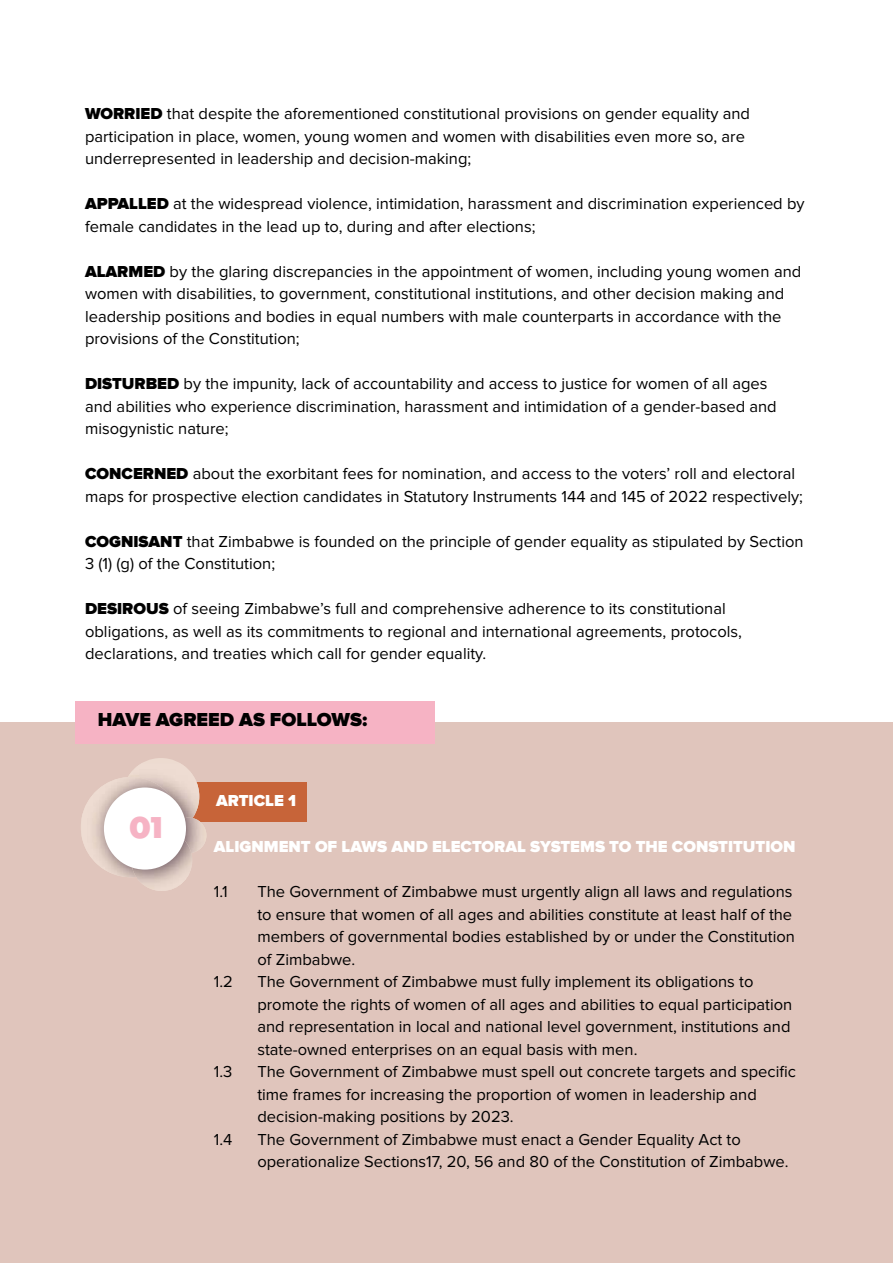
<style>
.page{position:relative;width:893px;height:1263px;background:#fff}
.page>*{position:absolute;margin:0;border:0;box-sizing:border-box;transform-origin:0 0}
.t1{font:900 31.5px "Mont";color:#f6b3c4}
.t2{font:900 19.5px "Proxima Nova";color:#000}
.t3{font:16.5px/22.5px "Proxima Nova";color:#000}
.t4{font:900 16.5px "Proxima Nova";color:#fff}
.s1{font-weight:900}
</style>
<div class="page">
<div style="left:0;top:723px;width:893px;height:540px;background:#e0c5bc"></div>
<div style="left:76px;top:702px;width:359px;height:42px;background:#f6b3c4"></div>
<div style="left:176px;top:782px;width:131px;height:39px;background:#c76439"></div>
<div style="left:123px;top:758px;width:76px;height:77px;background:#eddbd0;border-radius:50%"></div>
<img style="left:128px;top:764px;width:71px;height:54px">
<img style="left:82px;top:777px;width:99px;height:100px">
<img style="left:185px;top:818px;width:21px;height:33px">
<img style="left:131px;top:830px;width:61px;height:61px">
<div style="left:104px;top:787px;width:82px;height:82px;background:#fff;border-radius:50%"></div>
<hr style="left:892px;top:439px;width:1px;height:824px;background:#ccd3d5">
<p class="t3" style="left:85px;top:104px;width:666px"><span class="s1">WORRIED</span> that despite the aforementioned constitutional provisions on gender equality and participation in place, women, young women and women with disabilities even more so, are underrepresented in leadership and decision-making;</p>
<p class="t3" style="left:85px;top:194px;width:721px"><span class="s1">APPALLED</span> at the widespread violence, intimidation, harassment and discrimination experienced by female candidates in the lead up to, during and after elections;</p>
<p class="t3" style="left:85px;top:261px;width:718px"><span class="s1">ALARMED</span> by the glaring discrepancies in the appointment of women, including young women and women with disabilities, to government, constitutional institutions, and other decision making and leadership positions and bodies in equal numbers with male counterparts in accordance with the provisions of the Constitution;</p>
<p class="t3" style="left:85px;top:374px;width:693px"><span class="s1">DISTURBED</span> by the impunity, lack of accountability and access to justice for women of all ages and abilities who experience discrimination, harassment and intimidation of a gender-based and misogynistic nature;</p>
<p class="t3" style="left:85px;top:464px;width:719px"><span class="s1">CONCERNED</span> about the exorbitant fees for nomination, and access to the voters’ roll and electoral maps for prospective election candidates in Statutory Instruments 144 and 145 of 2022 respectively;</p>
<p class="t3" style="left:85px;top:531px;width:720px"><span class="s1">COGNISANT</span> that Zimbabwe is founded on the principle of gender equality as stipulated by Section<br>3 (1) (g) of the Constitution;</p>
<p class="t3" style="left:85px;top:599px;width:659px"><span class="s1">DESIROUS</span> of seeing Zimbabwe’s full and comprehensive adherence to its constitutional obligations, as well as its commitments to regional and international agreements, protocols, declarations, and treaties which call for gender equality.</p>
<p class="t2" style="left:98px;top:711px;width:271px">HAVE AGREED AS FOLLOWS:</p>
<h1 class="t1" style="left:129px;top:815px;width:35px">01</h1>
<p class="t4" style="left:216px;top:793px;width:82px">ARTICLE 1</p>
<p class="t4" style="left:214px;top:840px;width:583px">ALIGNMENT OF LAWS AND ELECTORAL SYSTEMS TO THE CONSTITUTION</p>
<p class="t3" style="left:214px;top:881px;width:15px">1.1</p>
<p class="t3" style="left:257px;top:881px;width:539px">The Government of Zimbabwe must urgently align all laws and regulations to ensure that women of all ages and abilities constitute at least half of the members of governmental bodies established by or under the Constitution of Zimbabwe.</p>
<p class="t3" style="left:214px;top:971px;width:21px">1.2</p>
<p class="t3" style="left:257px;top:971px;width:536px">The Government of Zimbabwe must fully implement its obligations to promote the rights of women of all ages and abilities to equal participation and representation in local and national level government, institutions and state-owned enterprises on an equal basis with men.</p>
<p class="t3" style="left:214px;top:1061px;width:20px">1.3</p>
<p class="t3" style="left:257px;top:1061px;width:540px">The Government of Zimbabwe must spell out concrete targets and specific time frames for increasing the proportion of women in leadership and decision-making positions by 2023.</p>
<p class="t3" style="left:214px;top:1129px;width:20px">1.4</p>
<p class="t3" style="left:257px;top:1129px;width:533px">The Government of Zimbabwe must enact a Gender Equality Act to operationalize Sections17, 20, 56 and 80 of the Constitution of Zimbabwe.</p>
</div>
